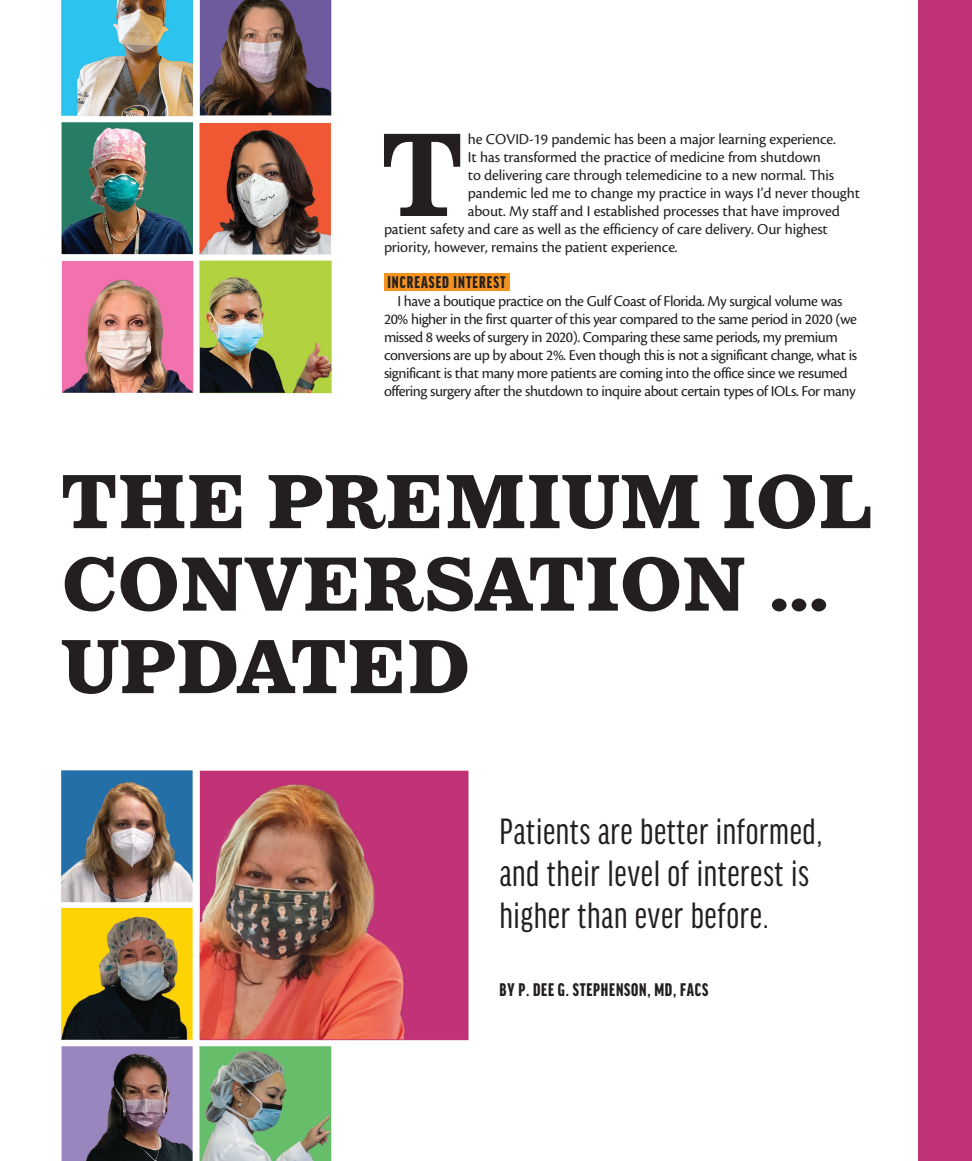
<style>
.page{position:relative;width:972px;height:1161px;background:#fff}
.page>*{position:absolute;margin:0;border:0;box-sizing:border-box;transform-origin:0 0}
.body_first{font:700 127.8px "Oxtail OT";color:#231f20}
.t1{font:900 82.5px/82.5px "Oxtail OT";letter-spacing:-.01em;color:#231f20}
.deck{font:39px/42px "Good Headline Pro X Cond News";letter-spacing:.015em;color:#231f20}
.author{font:900 extra-condensed 19.5px "Good Headline Pro";letter-spacing:.04em;color:#231f20}
.subhead{font:900 extra-condensed 18px "Good Headline Pro";letter-spacing:.06em;color:#231f20}
.body{font:15.75px/18px "Cronos Pro";letter-spacing:-.03em;color:#231f20}
.body_first-2{font:15.75px "Cronos Pro";letter-spacing:-.01em;color:#231f20}
</style>
<div class="page">
<img style="left:61px;top:0;width:408px;height:1161px">
<div style="left:384px;top:273px;width:126px;height:18px;background:#f3921f"></div>
<div style="left:918px;top:0;width:54px;height:1161px;background:#c03276"></div>
<p class="body_first" style="left:380px;top:107px;width:85px">T</p>
<p class="body_first-2" style="left:468px;top:130px;width:370px">he COVID-19 pandemic has been a major learning experience.</p>
<p class="body_first-2" style="left:468px;top:148px;width:355px">It has transformed the practice of medicine from shutdown</p>
<p class="body_first-2" style="left:468px;top:166px;width:368px">to delivering care through telemedicine to a new normal. This</p>
<p class="body_first-2" style="left:468px;top:184px;width:394px">pandemic led me to change my practice in ways I’d never thought</p>
<p class="body_first-2" style="left:468px;top:202px;width:374px">about. My staff and I established processes that have improved</p>
<p class="body_first-2" style="left:384px;top:220px;width:445px">patient safety and care as well as the efficiency of care delivery. Our highest</p>
<p class="body_first-2" style="left:384px;top:238px;width:295px">priority, however, remains the patient experience.</p>
<p class="subhead" style="left:387px;top:273px;width:120px">INCREASED INTEREST</p>
<p class="body" style="left:384px;top:292px;width:475px;text-indent:14px">I have a boutique practice on the Gulf Coast of Florida. My surgical volume was 20% higher in the first quarter of this year compared to the same period in 2020 (we missed 8 weeks of surgery in 2020). Comparing these same periods, my premium conversions are up by about 2%. Even though this is not a significant change, what is significant is that many more patients are coming into the office since we resumed offering surgery after the shutdown to inquire about certain types of IOLs. For many</p>
<p class="t1" style="left:61px;top:460px;width:815px">THE PREMIUM IOL<br>CONVERSATION …<br>UPDATED</p>
<p class="deck" style="left:500px;top:811px;width:325px">Patients are better informed, and their level of interest is higher than ever before.</p>
<p class="author" style="left:500px;top:980px;width:210px">BY P. DEE G. STEPHENSON, MD, FACS</p>
</div>
